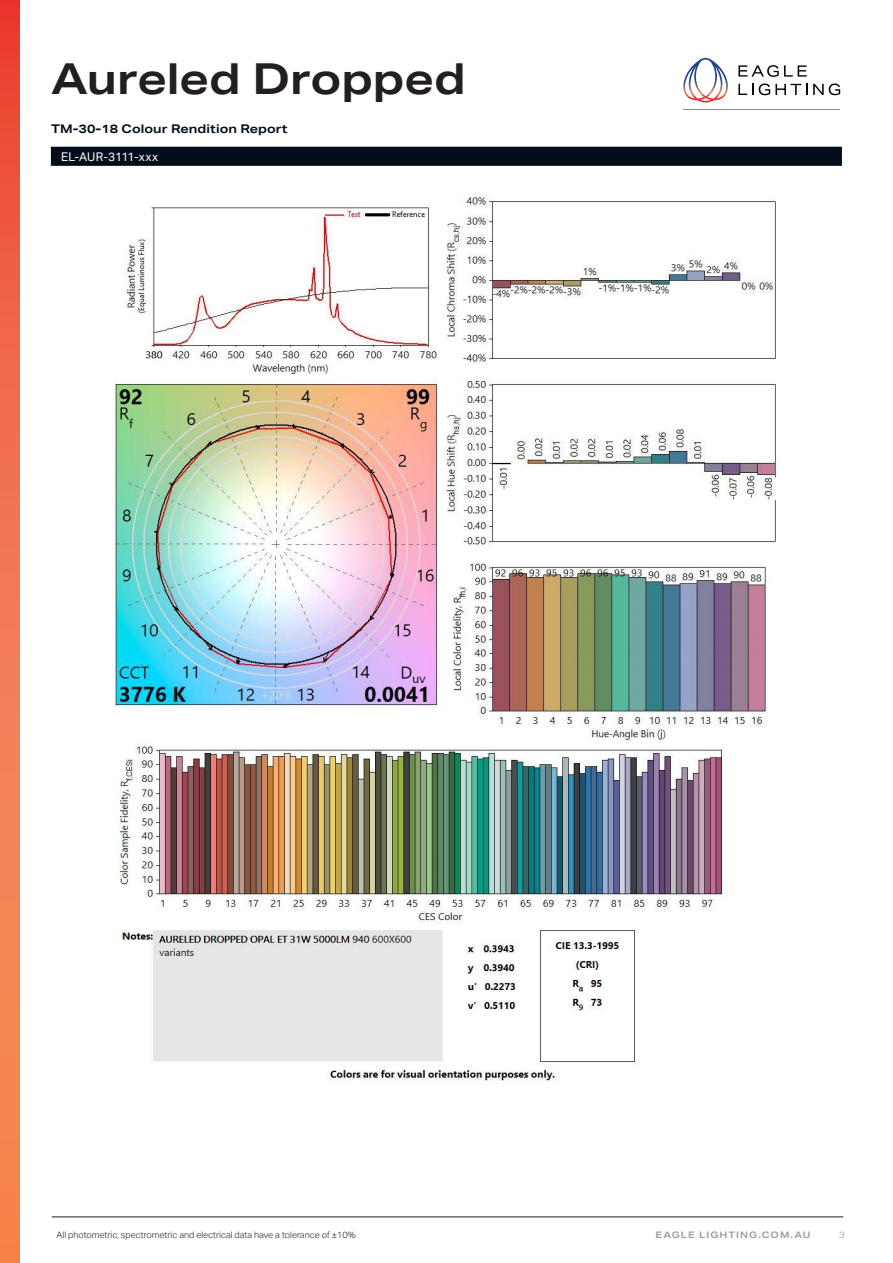
<style>
.page{position:relative;width:893px;height:1263px;background:#fff}
.page>*{position:absolute;margin:0;border:0;box-sizing:border-box;transform-origin:0 0}
.t1{font:700 42.75px "Aktiv Grotesk Ex";letter-spacing:-.005em;color:#231f20}
.Copy_Heading{font:700 12px "Aktiv Grotesk Ex";letter-spacing:.005em;color:#030d1a}
.Table_Headings{font:12px "Aktiv Grotesk";letter-spacing:.01em;color:#fff}
.t2{font:300 9px "Aktiv Grotesk";color:#231f20}
.t3{font:700 9px "Aktiv Grotesk Ex";letter-spacing:.11em;color:#9b9fa2}
.t4{font:300 9px "Aktiv Grotesk Ex";color:#9b9fa2}
</style>
<div class="page">
<hr style="left:52px;top:1216px;width:791px;height:1px;background:#231f20">
<svg style="left:0;top:0;width:20px;height:1263px"></svg>
<svg style="left:738px;top:65px;width:69px;height:12px"></svg>
<svg style="left:738px;top:84px;width:69px;height:11px"></svg>
<svg style="left:813px;top:84px;width:27px;height:11px"></svg>
<svg style="left:683px;top:58px;width:45px;height:45px"></svg>
<img style="left:114px;top:193px;width:662px;height:888px">
<div style="left:51px;top:147px;width:791px;height:19px;background:#030d1a"></div>
<h1 class="t1" style="left:51px;top:53px;width:416px">Aureled Dropped</h1>
<p class="Copy_Heading" style="left:51px;top:121px;width:238px">TM-30-18 Colour Rendition Report</p>
<p class="Table_Headings" style="left:61px;top:149px;width:99px">EL-AUR-3111-xxx</p>
<p class="t2" style="left:57px;top:1230px;width:301px">All photometric, spectrometric and electrical data have a tolerance of ±10%</p>
<p class="t3" style="left:656px;top:1229px;width:157px">EAGLE LIGHTING.COM.AU</p>
<p class="t4" style="left:839px;top:1230px;width:8px">3</p>
</div>
